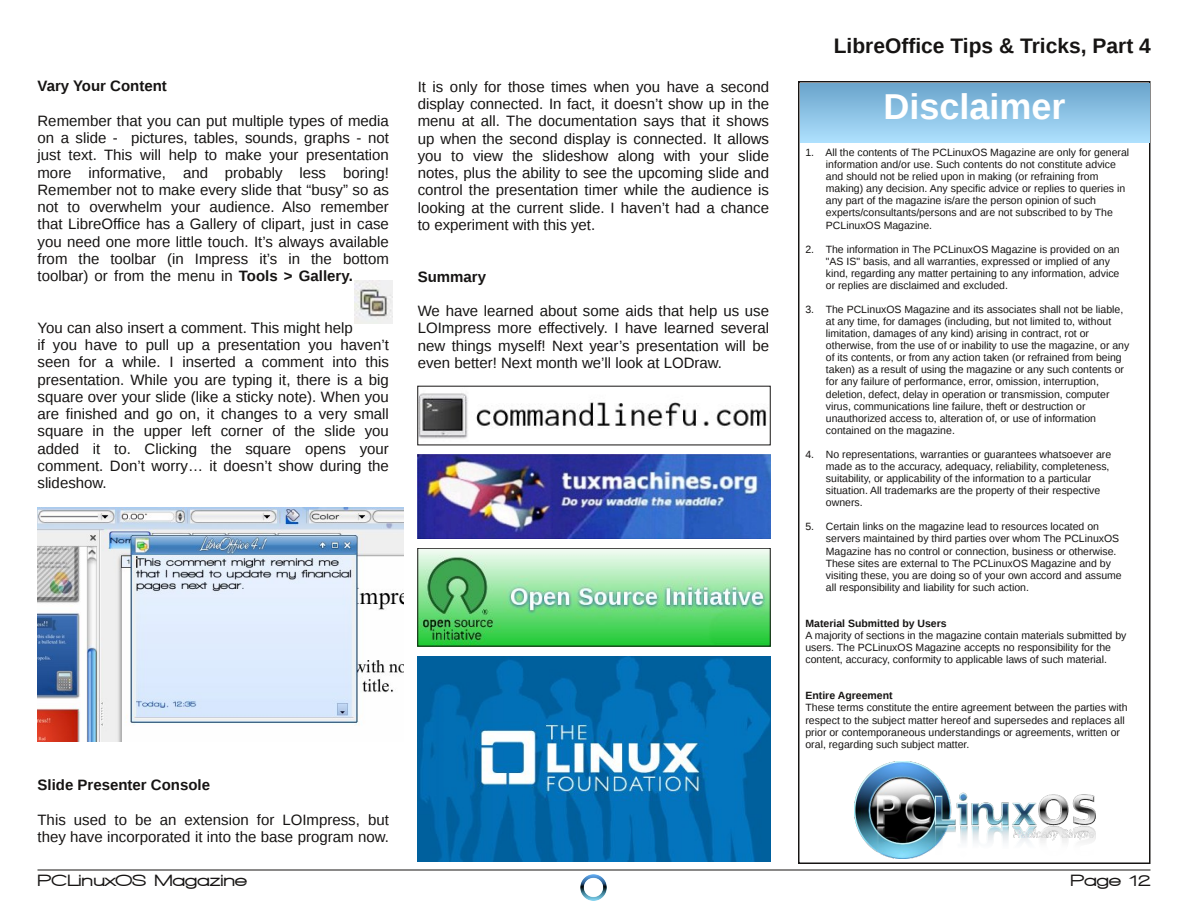
<style>
.page{position:relative;width:1188px;height:918px;background:#fff}
.page>*{position:absolute;margin:0;border:0;box-sizing:border-box;transform-origin:0 0}
.t1{font:700 36px "Liberation Sans";color:#fff}
.t2{font:700 21px "Liberation Sans";color:#161413}
.t3{font:900 16.5px "Walkway Expand";color:#161413}
.t4{font:15px/17.2px "Liberation Sans";color:#161413;text-align:justify}
.t5{font:700 15px "Liberation Sans";color:#161413}
.t6{font:10.5px/12px "Liberation Sans";color:#161413}
.t7{font:700 10.5px "Liberation Sans";color:#161413}
.s1{font-weight:700}
</style>
<div class="page">
<hr style="left:38px;top:870px;width:1112px;height:1px;background:#161413">
<img style="left:580px;top:874px;width:27px;height:27px">
<img style="left:38px;top:507px;width:366px;height:234px">
<img style="left:418px;top:455px;width:352px;height:84px">
<img style="left:418px;top:656px;width:352px;height:206px">
<img style="left:420px;top:550px;width:348px;height:94px">
<div style="left:418px;top:548px;width:352px;height:98px;border:1px solid #161413"></div>
<img style="left:354px;top:280px;width:39px;height:44px">
<img style="left:420px;top:393px;width:347px;height:46px">
<div style="left:800px;top:84px;width:350px;height:59px;background:linear-gradient(to bottom,#6aa5cc,#afe1fe)"></div>
<img style="left:854px;top:762px;width:241px;height:96px">
<h3 class="t5" style="left:38px;top:78px;width:131px">Vary Your Content</h3>
<p class="t4" style="left:38px;top:112px;width:353px">Remember that you can put multiple types of media on a slide - pictures, tables, sounds, graphs - not just text. This will help to make your presentation more informative, and probably less boring!<br>Remember not to make every slide that “busy” so as not to overwhelm your audience. Also remember that LibreOffice has a Gallery of clipart, just in case you need one more little touch. It’s always available from the toolbar (in Impress it’s in the bottom toolbar) or from the menu in <span class="s1">Tools &gt; Gallery.</span></p>
<p class="t4" style="left:38px;top:319px;width:353px;text-align:left">You can also insert a comment. This might help<br>if you have to pull up a presentation you haven’t seen for a while. I inserted a comment into this presentation. While you are typing it, there is a big square over your slide (like a sticky note). When you are finished and go on, it changes to a very small square in the upper left corner of the slide you added it to. Clicking the square opens your comment. Don’t worry… it doesn’t show during the slideshow.</p>
<p class="t4" style="left:418px;top:78px;width:353px">It is only for those times when you have a second display connected. In fact, it doesn’t show up in the menu at all. The documentation says that it shows up when the second display is connected. It allows you to view the slideshow along with your slide notes, plus the ability to see the upcoming slide and control the presentation timer while the audience is looking at the current slide. I haven’t had a chance to experiment with this yet.</p>
<h3 class="t5" style="left:418px;top:268px;width:70px">Summary</h3>
<h3 class="t4" style="left:418px;top:302px;width:353px">We have learned about some aids that help us use LOImpress more effectively. I have learned several new things myself! Next year’s presentation will be even better! Next month we’ll look at LODraw.</h3>
<h3 class="t5" style="left:38px;top:777px;width:174px">Slide Presenter Console</h3>
<h3 class="t4" style="left:38px;top:811px;width:353px">This used to be an extension for LOImpress, but they have incorporated it into the base program now.</h3>
<h2 class="t2" style="left:834px;top:34px;width:319px">LibreOffice Tips &amp; Tricks, Part 4</h2>
<h1 class="t1" style="left:883px;top:87px;width:184px">Disclaimer</h1>
<p class="t6" style="left:826px;top:146px;width:305px;text-indent:-20px">1. All the contents of The PCLinuxOS Magazine are only for general information and/or use. Such contents do not constitute advice and should not be relied upon in making (or refraining from making) any decision. Any specific advice or replies to queries in any part of the magazine is/are the person opinion of such experts/consultants/persons and are not subscribed to by The PCLinuxOS Magazine.</p>
<p class="t6" style="left:826px;top:243px;width:295px;text-indent:-20px">2. The information in The PCLinuxOS Magazine is provided on an "AS IS" basis, and all warranties, expressed or implied of any kind, regarding any matter pertaining to any information, advice or replies are disclaimed and excluded.</p>
<p class="t6" style="left:826px;top:303px;width:305px;text-indent:-20px">3. The PCLinuxOS Magazine and its associates shall not be liable, at any time, for damages (including, but not limited to, without limitation, damages of any kind) arising in contract, rot or otherwise, from the use of or inability to use the magazine, or any of its contents, or from any action taken (or refrained from being taken) as a result of using the magazine or any such contents or for any failure of performance, error, omission, interruption, deletion, defect, delay in operation or transmission, computer virus, communications line failure, theft or destruction or unauthorized access to, alteration of, or use of information contained on the magazine.</p>
<p class="t6" style="left:826px;top:448px;width:287px;text-indent:-20px">4. No representations, warranties or guarantees whatsoever are made as to the accuracy, adequacy, reliability, completeness, suitability, or applicability of the information to a particular situation. All trademarks are the property of their respective owners.</p>
<p class="t6" style="left:826px;top:521px;width:298px;text-indent:-20px">5. Certain links on the magazine lead to resources located on servers maintained by third parties over whom The PCLinuxOS Magazine has no control or connection, business or otherwise.<br>These sites are external to The PCLinuxOS Magazine and by visiting these, you are doing so of your own accord and assume all responsibility and liability for such action.</p>
<p class="t7" style="left:805px;top:617px;width:143px">Material Submitted by Users</p>
<p class="t6" style="left:805px;top:629px;width:322px">A majority of sections in the magazine contain materials submitted by users. The PCLinuxOS Magazine accepts no responsibility for the content, accuracy, conformity to applicable laws of such material.</p>
<p class="t7" style="left:805px;top:690px;width:89px">Entire Agreement</p>
<p class="t6" style="left:805px;top:702px;width:324px">These terms constitute the entire agreement between the parties with respect to the subject matter hereof and supersedes and replaces all prior or contemporaneous understandings or agreements, written or oral, regarding such subject matter.</p>
<h3 class="t3" style="left:38px;top:871px;width:211px">PCLinuxOS Magazine</h3>
<h3 class="t3" style="left:1071px;top:871px;width:82px">Page 12</h3>
</div>
